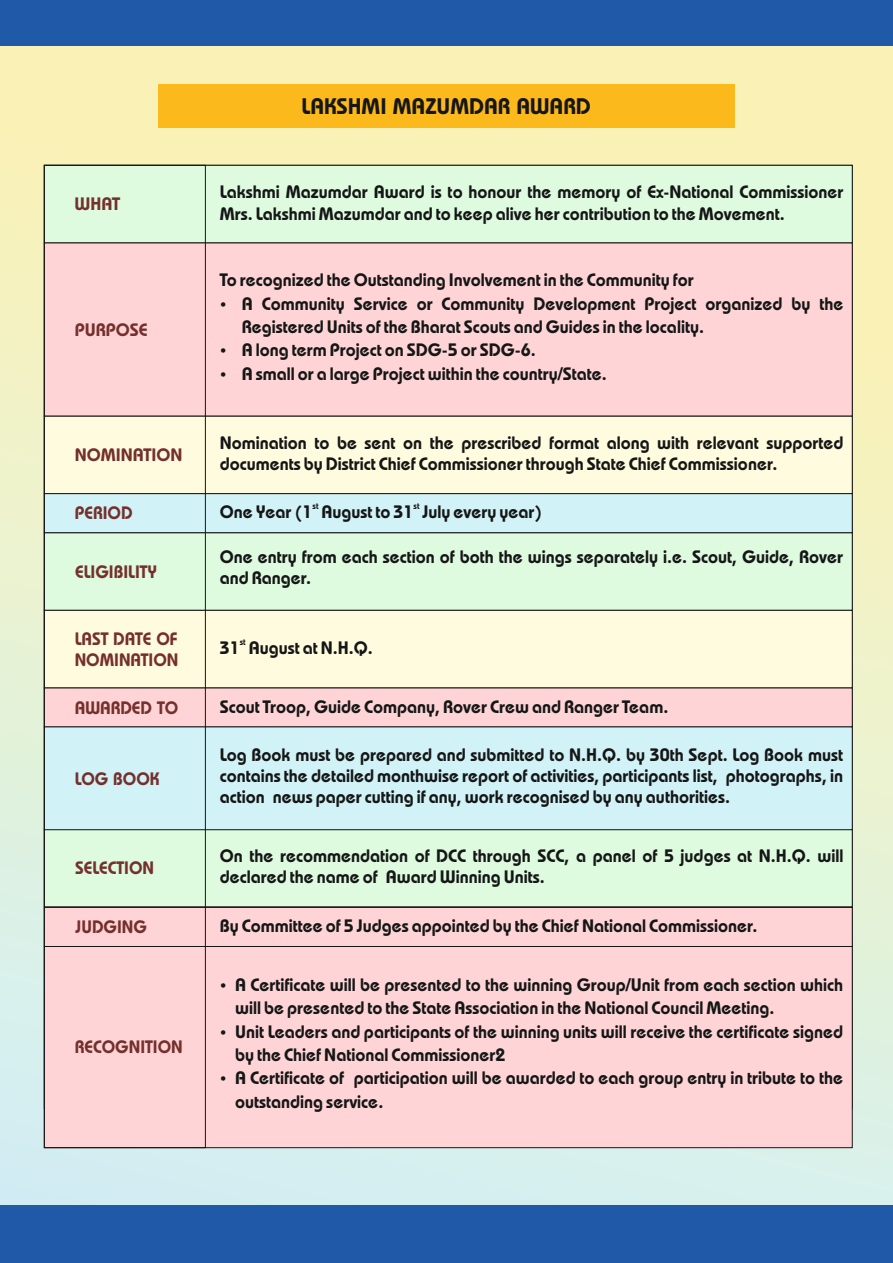
<style>
.page{position:relative;width:893px;height:1263px;background:#fff}
.page>*{position:absolute;margin:0;border:0;box-sizing:border-box;transform-origin:0 0}
.t1{font:600 22.5px "Bauhaus Std";color:#151616}
.t2{font:600 18px/23.4px "Bauhaus Std";color:#151616}
.t3{font:600 18px/21.3px "Bauhaus Std";color:#74302d;scale:.96 1}
.t4{font:600 18px "Bauhaus Std";color:#74302d}
.t5{font:600 9px "Bauhaus Std";color:#151616}
</style>
<div class="page">
<div style="left:0;top:0;width:893px;height:1263px;background:linear-gradient(to bottom,#fff2ac,#d4f0f3)"></div>
<div style="left:0;top:0;width:893px;height:45px;background:#2159a9"></div>
<div style="left:0;top:1205px;width:893px;height:58px;background:#2159a9"></div>
<div style="left:43px;top:164px;width:810px;height:78px;background:#defadf"></div>
<div style="left:43px;top:533px;width:810px;height:76px;background:#defadf"></div>
<div style="left:43px;top:417px;width:810px;height:76px;background:#fffbde"></div>
<div style="left:43px;top:242px;width:810px;height:175px;background:#ffd4d6"></div>
<svg style="left:43px;top:493px;width:810px;height:40px"></svg>
<div style="left:43px;top:609px;width:810px;height:78px;background:#fffbde"></div>
<div style="left:43px;top:687px;width:810px;height:39px;background:#ffd4d6"></div>
<div style="left:43px;top:947px;width:810px;height:201px;background:#ffd4d6"></div>
<div style="left:43px;top:830px;width:810px;height:76px;background:#defadf"></div>
<div style="left:43px;top:726px;width:810px;height:104px;background:#d1f2f7"></div>
<svg style="left:43px;top:906px;width:810px;height:41px"></svg>
<div style="left:44px;top:165px;width:162px;height:983px;border:1px solid #151616"></div>
<div style="left:158px;top:85px;width:577px;height:43px;background:#fcb91c"></div>
<svg style="left:221px;top:302px;width:4px;height:4px"></svg>
<svg style="left:221px;top:348px;width:4px;height:5px"></svg>
<svg style="left:221px;top:372px;width:4px;height:4px"></svg>
<svg style="left:221px;top:983px;width:4px;height:4px"></svg>
<svg style="left:221px;top:1030px;width:4px;height:4px"></svg>
<svg style="left:221px;top:1076px;width:4px;height:5px"></svg>
<p class="t4" style="left:75px;top:198px;width:47px">WHAT</p>
<p class="t4" style="left:75px;top:323px;width:75px">PURPOSE</p>
<p class="t4" style="left:75px;top:448px;width:109px">NOMINATION</p>
<p class="t3" style="left:75px;top:505px;width:62px">PERIOD</p>
<p class="t3" style="left:75px;top:563px;width:87px">ELIGIBILITY</p>
<p class="t3" style="left:75px;top:631px;width:110px">LAST DATE OF<br>NOMINATION</p>
<p class="t3" style="left:75px;top:699px;width:109px">AWARDED TO</p>
<p class="t3" style="left:75px;top:770px;width:90px">LOG BOOK</p>
<p class="t3" style="left:75px;top:860px;width:84px">SELECTION</p>
<p class="t1" style="left:302px;top:99px;width:291px">LAKSHMI MAZUMDAR AWARD</p>
<p class="t2" style="left:220px;top:184px;width:625px;line-height:21.3px">Lakshmi Mazumdar Award is to honour the memory of Ex-National Commissioner<br>Mrs. Lakshmi Mazumdar and to keep alive her contribution to the Movement.</p>
<p class="t2" style="left:242px;top:271px;width:603px;text-indent:-22px">To recognized the Outstanding Involvement in the Community for<br>A Community Service or Community Development Project organized by the Registered Units of the Bharat Scouts and Guides in the locality.<br>A long term Project on SDG-5 or SDG-6.<br>A small or a large Project within the country/State.</p>
<p class="t2" style="left:220px;top:435px;width:625px;line-height:21.3px">Nomination to be sent on the prescribed format along with relevant supported documents by District Chief Commissioner through State Chief Commissioner.</p>
<p class="t5" style="left:312px;top:503px;width:8px">st</p>
<p class="t5" style="left:414px;top:503px;width:8px">st</p>
<p class="t2" style="left:220px;top:503px;width:324px">One Year (1 August to 31 July every year)</p>
<p class="t2" style="left:220px;top:548px;width:625px;line-height:21.3px">One entry from each section of both the wings separately i.e. Scout, Guide, Rover and Ranger.</p>
<p class="t5" style="left:240px;top:638px;width:8px">st</p>
<p class="t2" style="left:220px;top:638px;width:155px">31 August at N.H.Q.</p>
<p class="t2" style="left:220px;top:697px;width:450px">Scout Troop, Guide Company, Rover Crew and Ranger Team.</p>
<p class="t2" style="left:220px;top:746px;width:625px;line-height:21.3px;text-align:justify">Log Book must be prepared and submitted to N.H.Q. by 30th Sept. Log Book must contains the detailed monthwise report of activities, participants list, photographs, in action news paper cutting if any, work recognised by any authorities.</p>
<p class="t2" style="left:220px;top:848px;width:625px;line-height:21.3px">On the recommendation of DCC through SCC, a panel of 5 judges at N.H.Q. will declared the name of Award Winning Units.</p>
<p class="t3" style="left:76px;top:919px;width:76px">JUDGING</p>
<p class="t2" style="left:220px;top:917px;width:539px">By Committee of 5 Judges appointed by the Chief National Commissioner.</p>
<p class="t3" style="left:75px;top:1039px;width:114px">RECOGNITION</p>
<p class="t2" style="left:235px;top:975px;width:609px">A Certificate will be presented to the winning Group/Unit from each section which will be presented to the State Association in the National Council Meeting.<br>Unit Leaders and participants of the winning units will receive the certificate signed by the Chief National Commissioner2<br>A Certificate of participation will be awarded to each group entry in tribute to the outstanding service.</p>
</div>
